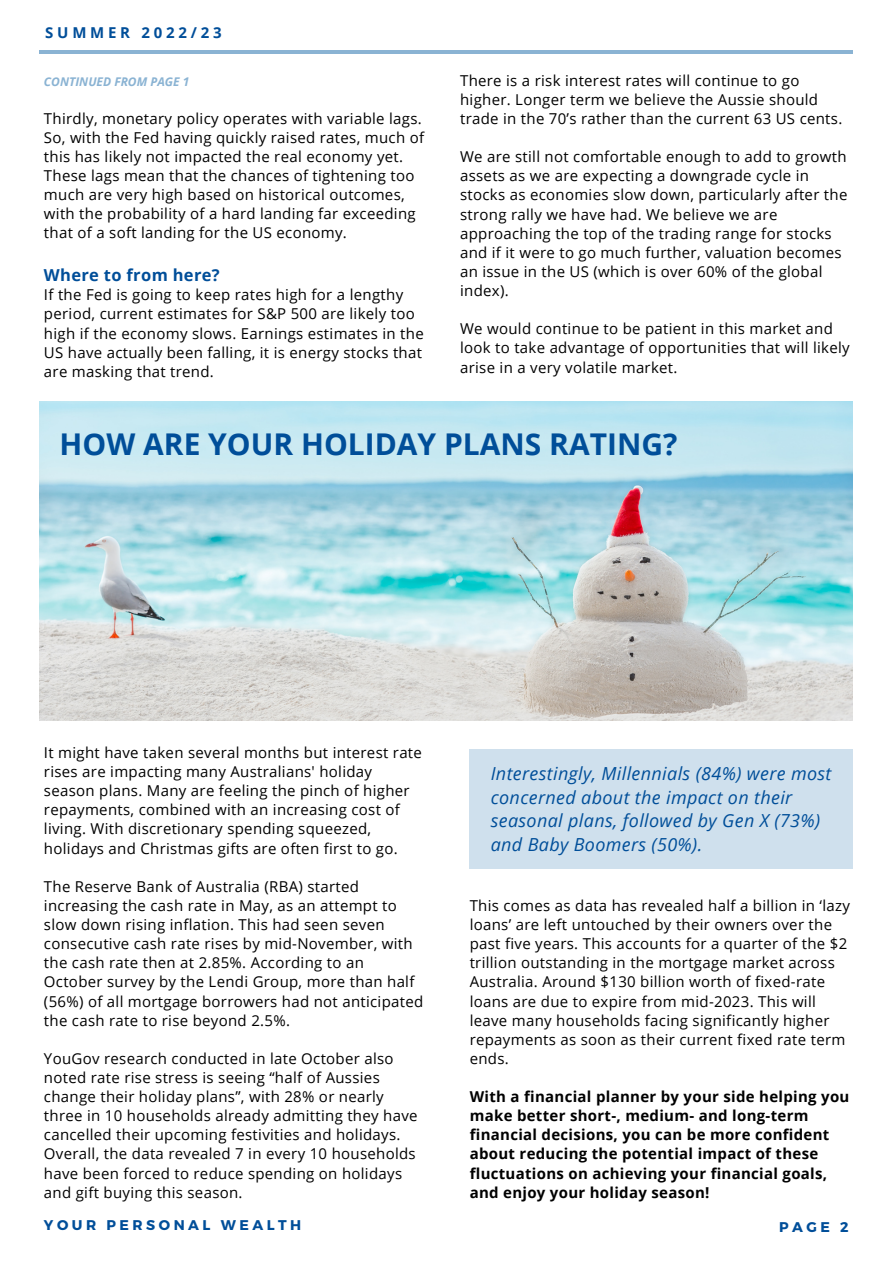
<style>
.page{position:relative;width:893px;height:1264px;background:#fff}
.page>*{position:absolute;margin:0;border:0;box-sizing:border-box;transform-origin:0 0}
.t1{font:700 30px "Open Sans";color:#004e99}
.t2{font:italic 18px/23.5px "Open Sans";letter-spacing:.02em;color:#004e99}
.t3{font:700 16.5px "Open Sans";letter-spacing:.02em;color:#004e99}
.t4{font:15px/19px "Open Sans";letter-spacing:.02em;color:#000}
.t5{font:700 15px/19px "Open Sans";letter-spacing:.02em;color:#000}
.t6{font:700 15px "Open Sans";letter-spacing:.25em;color:#004e99}
.t7{font:700 14.1px "Montserrat";letter-spacing:.25em;color:#004e99}
.t8{font:italic 700 12px "Open Sans";color:#8ab3d3}
</style>
<div class="page">
<hr style="left:40px;top:50px;width:812px;height:4px;background:#8ab3d3">
<img style="left:40px;top:401px;width:812px;height:320px">
<div style="left:469px;top:749px;width:384px;height:119px;background:#cfe0ed"></div>
<p class="t6" style="left:45px;top:22px;width:178px">SUMMER 2022/23</p>
<p class="t8" style="left:44px;top:74px;width:147px">CONTINUED FROM PAGE 1</p>
<p class="t4" style="left:44px;top:108px;width:381px">Thirdly, monetary policy operates with variable lags.<br>So, with the Fed having quickly raised rates, much of this has likely not impacted the real economy yet.<br>These lags mean that the chances of tightening too much are very high based on historical outcomes, with the probability of a hard landing far exceeding that of a soft landing for the US economy.</p>
<p class="t3" style="left:44px;top:263px;width:177px">Where to from here?</p>
<p class="t4" style="left:44px;top:285px;width:381px">If the Fed is going to keep rates high for a lengthy period, current estimates for S&amp;P 500 are likely too high if the economy slows. Earnings estimates in the US have actually been falling, it is energy stocks that are masking that trend.</p>
<p class="t4" style="left:460px;top:70px;width:384px">There is a risk interest rates will continue to go higher. Longer term we believe the Aussie should trade in the 70’s rather than the current 63 US cents.</p>
<p class="t4" style="left:460px;top:147px;width:389px">We are still not comfortable enough to add to growth assets as we are expecting a downgrade cycle in stocks as economies slow down, particularly after the strong rally we have had. We believe we are approaching the top of the trading range for stocks and if it were to go much further, valuation becomes an issue in the US (which is over 60% of the global index).</p>
<p class="t4" style="left:460px;top:319px;width:391px">We would continue to be patient in this market and look to take advantage of opportunities that will likely arise in a very volatile market.</p>
<h1 class="t1" style="left:60px;top:423px;width:619px">HOW ARE YOUR HOLIDAY PLANS RATING?</h1>
<p class="t4" style="left:44px;top:742px;width:379px">It might have taken several months but interest rate rises are impacting many Australians' holiday season plans. Many are feeling the pinch of higher repayments, combined with an increasing cost of living. With discretionary spending squeezed, holidays and Christmas gifts are often first to go.</p>
<p class="t4" style="left:44px;top:876px;width:381px">The Reserve Bank of Australia (RBA) started increasing the cash rate in May, as an attempt to slow down rising inflation. This had seen seven consecutive cash rate rises by mid-November, with the cash rate then at 2.85%. According to an October survey by the Lendi Group, more than half (56%) of all mortgage borrowers had not anticipated the cash rate to rise beyond 2.5%.</p>
<p class="t4" style="left:44px;top:1048px;width:375px">YouGov research conducted in late October also noted rate rise stress is seeing “half of Aussies change their holiday plans”, with 28% or nearly three in 10 households already admitting they have cancelled their upcoming festivities and holidays.<br>Overall, the data revealed 7 in every 10 households have been forced to reduce spending on holidays and gift buying this season.</p>
<p class="t2" style="left:490px;top:761px;width:342px">Interestingly, Millennials (84%) were most concerned about the impact on their seasonal plans, followed by Gen X (73%) and Baby Boomers (50%).</p>
<p class="t4" style="left:469px;top:895px;width:382px">This comes as data has revealed half a billion in ‘lazy loans’ are left untouched by their owners over the past five years. This accounts for a quarter of the $2 trillion outstanding in the mortgage market across Australia. Around $130 billion worth of fixed-rate loans are due to expire from mid-2023. This will leave many households facing significantly higher repayments as soon as their current fixed rate term ends.</p>
<p class="t5" style="left:469px;top:1086px;width:381px">With a financial planner by your side helping you make better short-, medium- and long-term financial decisions, you can be more confident about reducing the potential impact of these fluctuations on achieving your financial goals, and enjoy your holiday season!</p>
<p class="t7" style="left:44px;top:1215px;width:259px">YOUR PERSONAL WEALTH</p>
<p class="t7" style="left:779px;top:1217px;width:71px">PAGE 2</p>
</div>
